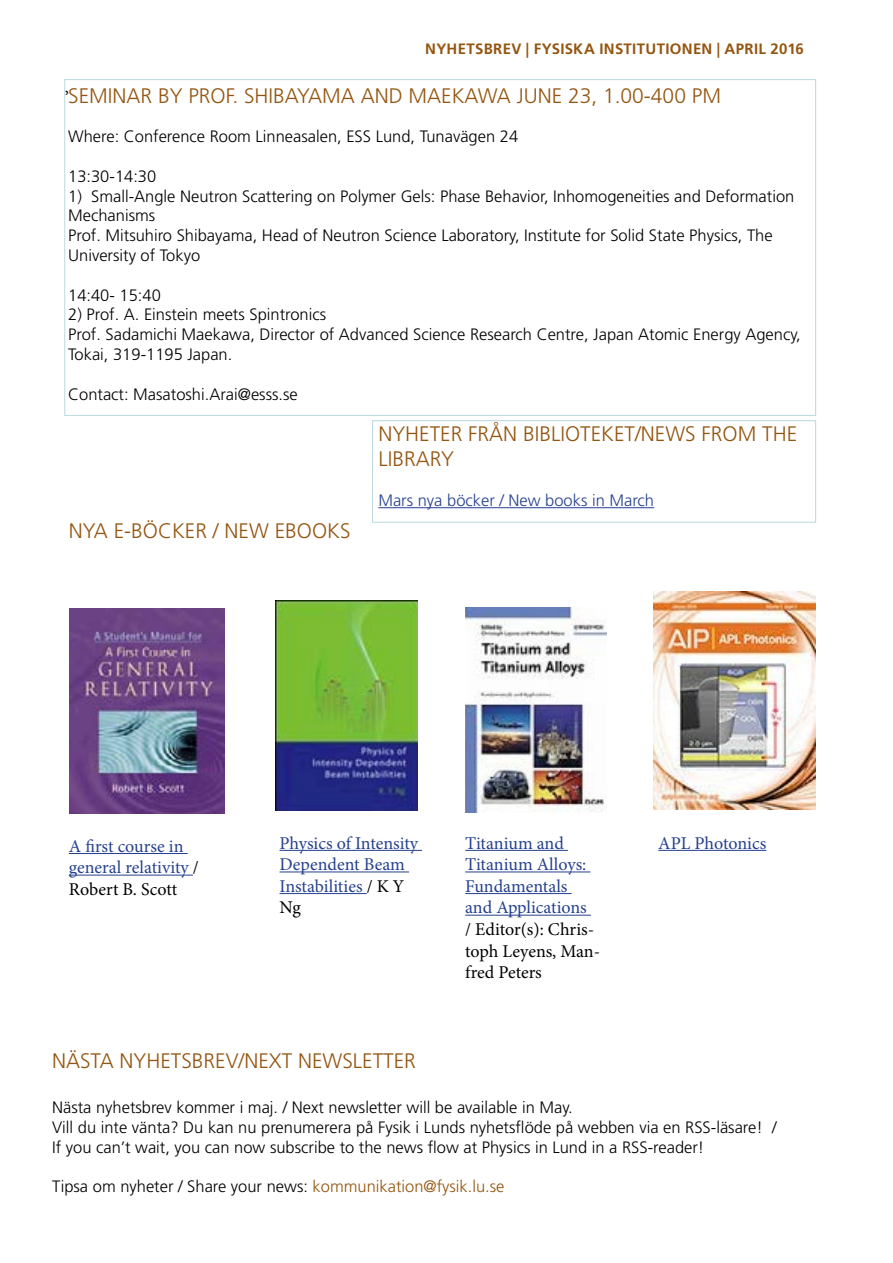
<style>
.page{position:relative;width:893px;height:1263px;background:#fff}
.page>*{position:absolute;margin:0;border:0;box-sizing:border-box;transform-origin:0 0}
.t1{font:300 21px/25.2px "Frutiger LT Std";color:#945510}
.t2{font:18px/21.6px "Minion Pro";color:#25408f}
.t3{font:18px/21.6px "Minion Pro";letter-spacing:-.005em;color:#000}
.t4{font:300 16.5px/19.8px "Frutiger LT Std";color:#000}
.t5{font:300 16.5px "Frutiger LT Std";color:#25408f}
.t6{font:700 15px "Frutiger LT Std";letter-spacing:.02em;color:#945510}
.s1{color:#000}
.s2{color:#945510}
</style>
<div class="page">
<hr style="left:69px;top:853px;width:119px;height:1px;background:#25408f">
<hr style="left:69px;top:875px;width:124px;height:1px;background:#25408f">
<hr style="left:465px;top:850px;width:103px;height:1px;background:#25408f">
<hr style="left:465px;top:871px;width:125px;height:1px;background:#25408f">
<hr style="left:465px;top:893px;width:107px;height:1px;background:#25408f">
<hr style="left:465px;top:915px;width:126px;height:1px;background:#25408f">
<hr style="left:279px;top:850px;width:143px;height:1px;background:#25408f">
<hr style="left:279px;top:871px;width:130px;height:1px;background:#25408f">
<hr style="left:279px;top:893px;width:88px;height:1px;background:#25408f">
<div style="left:372px;top:420px;width:444px;height:102px;border:1px solid #bad8e1"></div>
<hr style="left:378px;top:507px;width:276px;height:1px;background:#25408f">
<hr style="left:658px;top:850px;width:108px;height:1px;background:#25408f">
<img style="left:654px;top:592px;width:162px;height:217px">
<img style="left:69px;top:608px;width:156px;height:205px">
<img style="left:276px;top:600px;width:142px;height:211px">
<img style="left:465px;top:608px;width:141px;height:204px">
<p class="t6" style="left:425px;top:40px;width:380px">NYHETSBREV | FYSISKA INSTITUTIONEN | APRIL 2016</p>
<p class="t1" style="left:68px;top:83px;width:654px">SEMINAR BY PROF. SHIBAYAMA AND MAEKAWA JUNE 23, 1.00-400 PM</p>
<p class="t4" style="left:68px;top:127px;width:451px">Where: Conference Room Linneasalen, ESS Lund, Tunavägen 24</p>
<p class="t4" style="left:68px;top:166px;width:90px">13:30-14:30</p>
<p class="t4" style="left:68px;top:186px;width:728px">1) Small-Angle Neutron Scattering on Polymer Gels: Phase Behavior, Inhomogeneities and Deformation Mechanisms<br>Prof. Mitsuhiro Shibayama, Head of Neutron Science Laboratory, Institute for Solid State Physics, The University of Tokyo</p>
<p class="t4" style="left:68px;top:285px;width:94px">14:40- 15:40</p>
<p class="t4" style="left:68px;top:305px;width:734px">2) Prof. A. Einstein meets Spintronics<br>Prof. Sadamichi Maekawa, Director of Advanced Science Research Centre, Japan Atomic Energy Agency,<br>Tokai, 319-1195 Japan.</p>
<p class="t4" style="left:68px;top:384px;width:231px">Contact: Masatoshi.Arai@esss.se</p>
<p class="t3" style="left:65px;top:76px;width:6px">,</p>
<p class="t1" style="left:69px;top:519px;width:283px">NYA E-BÖCKER / NEW EBOOKS</p>
<p class="t1" style="left:378px;top:422px;width:420px">NYHETER FRÅN BIBLIOTEKET/NEWS FROM THE<br>LIBRARY</p>
<p class="t5" style="left:378px;top:491px;width:277px">Mars nya böcker / New books in March</p>
<p class="t2" style="left:69px;top:835px;width:131px">A first course in general relativity <span class="s1">/<br>Robert B. Scott</span></p>
<p class="t2" style="left:465px;top:832px;width:123px">Titanium and<br>Titanium Alloys:<br>Fundamentals and Applications</p>
<p class="t3" style="left:465px;top:918px;width:136px">/ Editor(s): Chris&shy;toph Leyens, Man&shy;fred Peters</p>
<p class="t2" style="left:279px;top:832px;width:140px">Physics of Intensity<br>Dependent Beam<br>Instabilities <span class="s1">/ K Y<br>Ng</span></p>
<p class="t2" style="left:658px;top:832px;width:110px">APL Photonics</p>
<p class="t1" style="left:52px;top:1049px;width:365px">NÄSTA NYHETSBREV/NEXT NEWSLETTER</p>
<p class="t4" style="left:52px;top:1098px;width:726px">Nästa nyhetsbrev kommer i maj. / Next newsletter will be available in May.<br>Vill du inte vänta? Du kan nu prenumerera på Fysik i Lunds nyhetsflöde på webben via en RSS-läsare! /<br>If you can’t wait, you can now subscribe to the news flow at Physics in Lund in a RSS-reader!</p>
<p class="t4" style="left:52px;top:1177px;width:454px">Tipsa om nyheter / Share your news: <span class="s2">kommunikation@fysik.lu.se</span></p>
</div>
